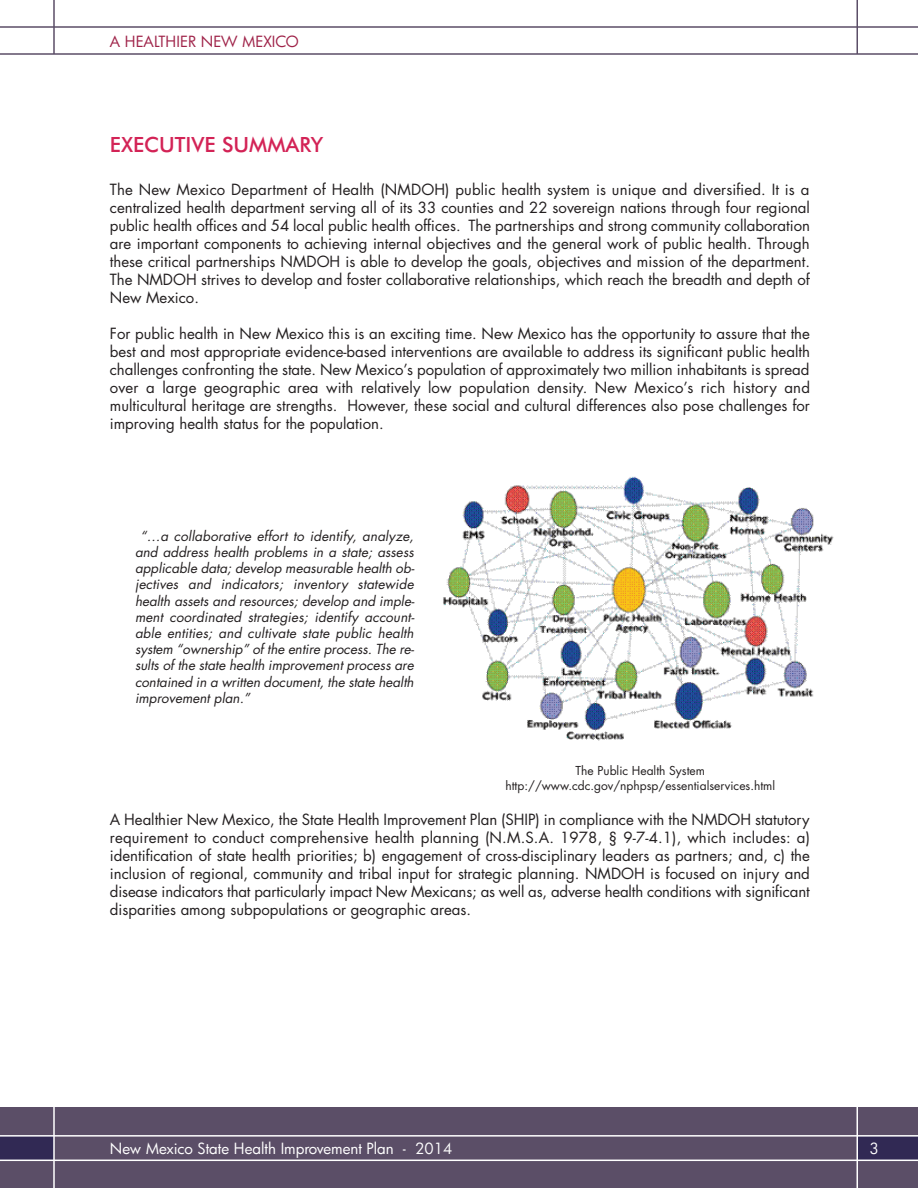
<style>
.page{position:relative;width:918px;height:1188px;background:#fff}
.page>*{position:absolute;margin:0;border:0;box-sizing:border-box;transform-origin:0 0}
.t1{font:500 21px "Futura BT";color:#d32356}
.t2{font:15px/18px "Futura Std";color:#231f20;text-align:justify}
.t3{font:15px "Futura";color:#fff}
.t4{font:15px "Futura";color:#9f2349}
.t5{font:italic 13.5px/16.2px "Futura Std";color:#231f20;text-align:justify}
.t6{font:12px/14.4px "Futura Std";color:#231f20;text-align:center}
</style>
<div class="page">
<div style="left:0;top:1107px;width:918px;height:81px;background:#5b4e67"></div>
<div style="left:0;top:1136px;width:54px;height:25px;background:#312954"></div>
<div style="left:857px;top:1136px;width:61px;height:24px;background:#312954"></div>
<hr style="left:0;top:1160px;width:918px;height:1px;background:#fff">
<hr style="left:0;top:1135px;width:918px;height:2px;background:#fff">
<hr style="left:857px;top:1105px;width:1px;height:83px;background:#fff">
<hr style="left:857px;top:0;width:1px;height:54px;background:#5b4e67">
<hr style="left:53px;top:1105px;width:2px;height:83px;background:#fff">
<hr style="left:53px;top:0;width:2px;height:54px;background:#5b4e67">
<hr style="left:0;top:53px;width:918px;height:2px;background:#5b4e67">
<hr style="left:0;top:26px;width:918px;height:2px;background:#5b4e67">
<img style="left:443px;top:476px;width:391px;height:265px">
<p class="t4" style="left:110px;top:33px;width:191px">A HEALTHIER NEW MEXICO</p>
<h1 class="t1" style="left:110px;top:133px;width:215px">EXECUTIVE SUMMARY</h1>
<p class="t2" style="left:110px;top:182px;width:702px">The New Mexico Department of Health (NMDOH) public health system is unique and diversified. It is a centralized health department serving all of its 33 counties and 22 sovereign nations through four regional public health offices and 54 local public health offices. The partnerships and strong community collaboration are important components to achieving internal objectives and the general work of public health. Through these critical partnerships NMDOH is able to develop the goals, objectives and mission of the department.<br>The NMDOH strives to develop and foster collaborative relationships, which reach the breadth and depth of New Mexico.</p>
<p class="t2" style="left:110px;top:326px;width:702px">For public health in New Mexico this is an exciting time. New Mexico has the opportunity to assure that the best and most appropriate evidence-based interventions are available to address its significant public health challenges confronting the state. New Mexico’s population of approximately two million inhabitants is spread over a large geographic area with relatively low population density. New Mexico’s rich history and multicultural heritage are strengths. However, these social and cultural differences also pose challenges for improving health status for the population.</p>
<p class="t5" style="left:135px;top:529px;width:281px;text-indent:6px">“…a collaborative effort to identify, analyze, and address health problems in a state; assess applicable data; develop measurable health ob&shy;jectives and indicators; inventory statewide health assets and resources; develop and imple&shy;ment coordinated strategies; identify account&shy;able entities; and cultivate state public health system “ownership” of the entire process. The re&shy;sults of the state health improvement process are contained in a written document, the state health improvement plan.”</p>
<p class="t6" style="left:505px;top:765px;width:271px">The Public Health System http://www.cdc.gov/nphpsp/essentialservices.html</p>
<p class="t2" style="left:110px;top:812px;width:702px">A Healthier New Mexico, the State Health Improvement Plan (SHIP) in compliance with the NMDOH statutory requirement to conduct comprehensive health planning (N.M.S.A. 1978, § 9-7-4.1), which includes: a) identification of state health priorities; b) engagement of cross-disciplinary leaders as partners; and, c) the inclusion of regional, community and tribal input for strategic planning. NMDOH is focused on injury and disease indicators that particularly impact New Mexicans; as well as, adverse health conditions with significant disparities among subpopulations or geographic areas.</p>
<p class="t3" style="left:110px;top:1140px;width:344px">New Mexico State Health Improvement Plan - 2014</p>
<p class="t3" style="left:870px;top:1140px;width:11px">3</p>
</div>
